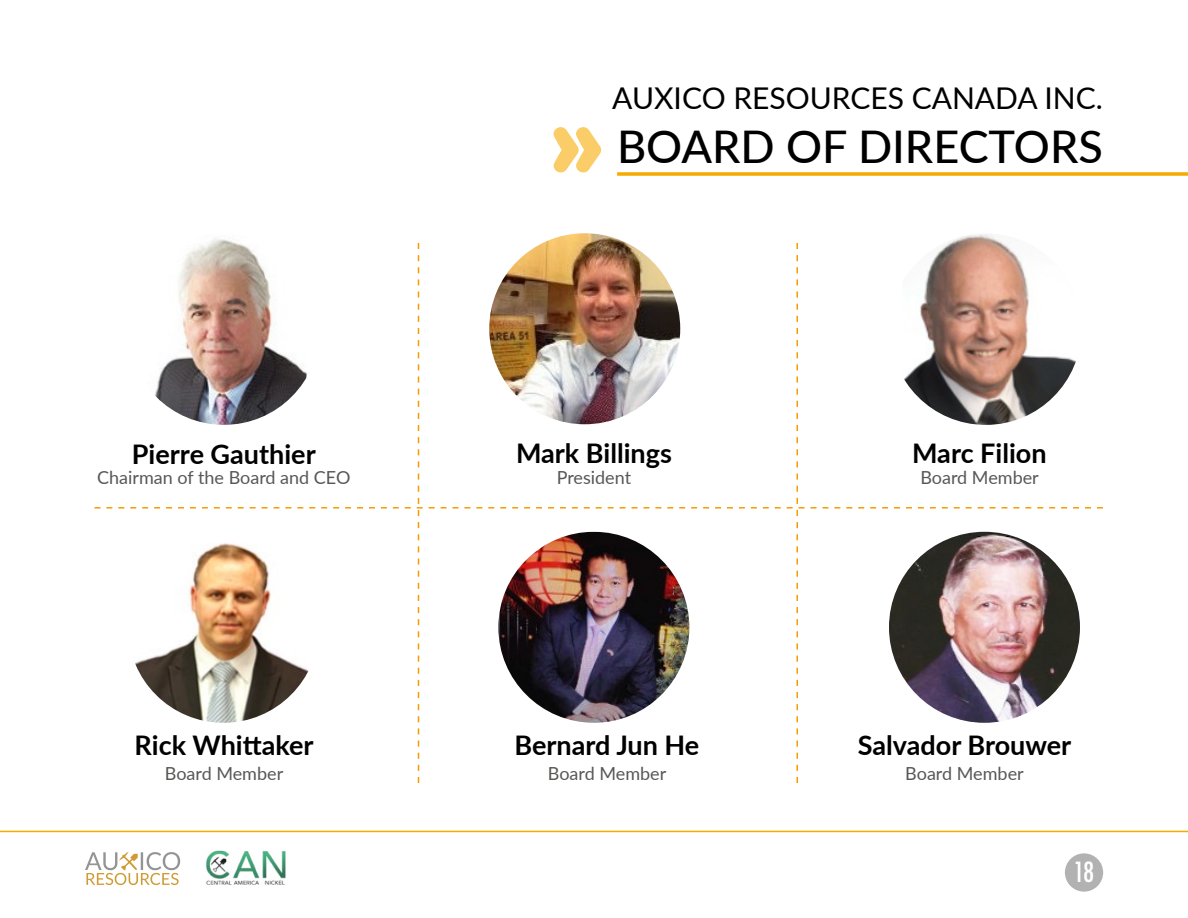
<style>
.page{position:relative;width:1188px;height:918px;background:#fff}
.page>*{position:absolute;margin:0;border:0;box-sizing:border-box;transform-origin:0 0}
.t1{font:500 45px "Lato";color:#000}
.t2{font:30px "Lato";color:#000}
.t3{font:700 27px "Lato";color:#000}
.t4{font:500 condensed 27px "Futura";color:#fff}
.t5{font:18px "Lato";color:#575756}
</style>
<div class="page">
<div style="left:1065px;top:853px;width:38px;height:39px;background:#b3b2b2;border-radius:50%"></div>
<svg style="left:85px;top:851px;width:95px;height:34px"></svg>
<img style="left:206px;top:850px;width:80px;height:35px">
<svg style="left:553px;top:127px;width:48px;height:46px"></svg>
<img style="left:94px;top:243px;width:1009px;height:540px">
<svg style="left:617px;top:172px;width:571px;height:4px;background:#f7b51f"></svg>
<hr style="left:0;top:831px;width:1188px;height:1px;background:#f7ab00">
<h3 class="t3" style="left:132px;top:434px;width:185px">Pierre Gauthier</h3>
<p class="t5" style="left:97px;top:464px;width:255px">Chairman of the Board and CEO</p>
<h2 class="t2" style="left:612px;top:77px;width:492px">AUXICO RESOURCES CANADA INC.</h2>
<h1 class="t1" style="left:617px;top:114px;width:487px">BOARD OF DIRECTORS</h1>
<h3 class="t3" style="left:516px;top:434px;width:157px">Mark Billings</h3>
<h3 class="t3" style="left:912px;top:434px;width:136px">Marc Filion</h3>
<p class="t5" style="left:557px;top:464px;width:76px">President</p>
<p class="t5" style="left:920px;top:464px;width:120px">Board Member</p>
<h3 class="t3" style="left:135px;top:725px;width:181px">Rick Whittaker</h3>
<h3 class="t3" style="left:515px;top:725px;width:186px">Bernard Jun He</h3>
<h3 class="t3" style="left:858px;top:725px;width:215px">Salvador Brouwer</h3>
<p class="t5" style="left:165px;top:760px;width:120px">Board Member</p>
<p class="t5" style="left:548px;top:760px;width:120px">Board Member</p>
<p class="t5" style="left:905px;top:760px;width:120px">Board Member</p>
<h3 class="t4" style="left:1073px;top:855px;width:22px">18</h3>
</div>
